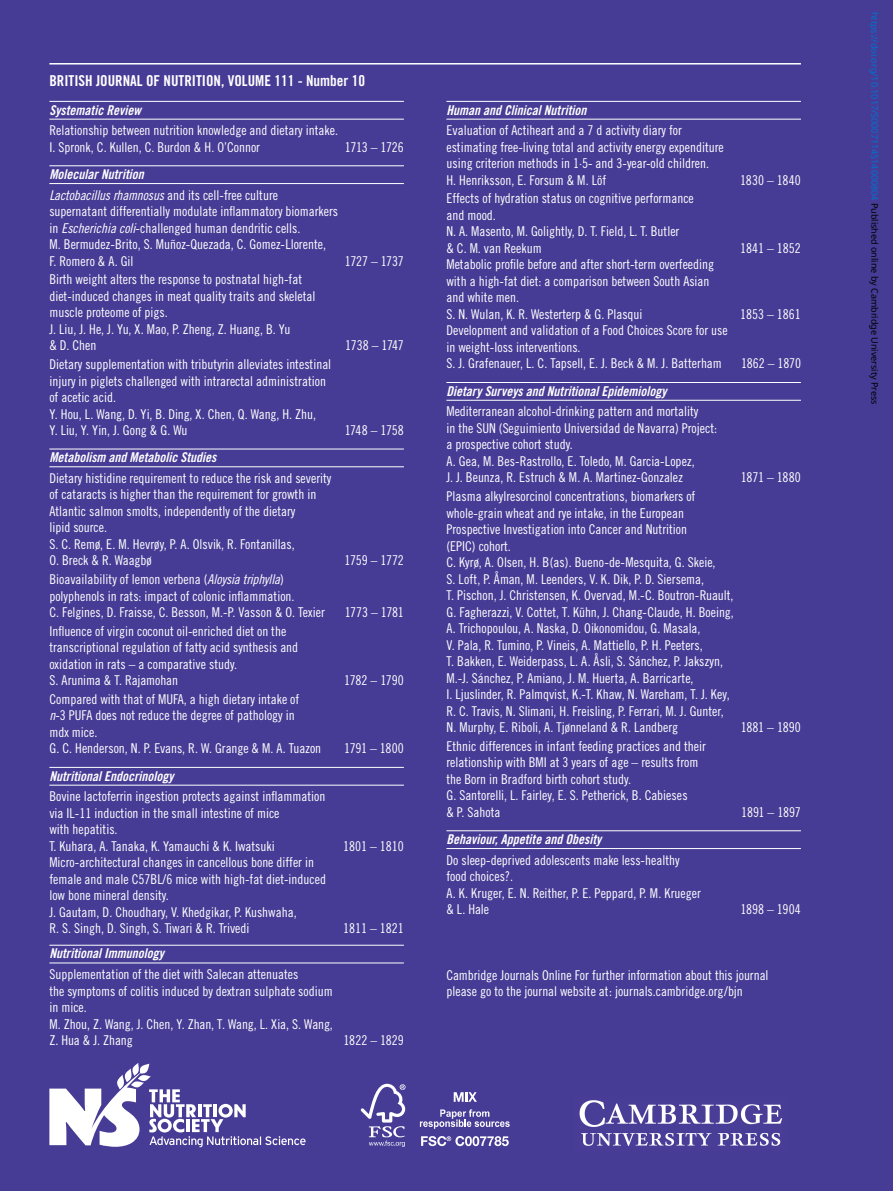
<style>
.page{position:relative;width:893px;height:1191px;background:#473c95}
.page>*{position:absolute;margin:0;border:0;box-sizing:border-box;transform-origin:0 0}
.t1{font:15px "Trade Gothic Bold Cond Twenty";color:#fff}
.t2{font:13.5px/16.5px "Trade Gothic Cond Eighteen";color:#fff}
.t3{font:13.5px "Trade Gothic Bold Cond Twenty Obl";color:#fff}
.t4{font:13.5px "Trade Gothic Cond Eighteen Obl";letter-spacing:-.015em;color:#fff}
.t5{font:13.5px "Trade Gothic Cond Eighteen";letter-spacing:-.02em;color:#fff}
.t6{font:13.5px "Trade Gothic Cond Eighteen";letter-spacing:-.03em;color:#fff}
.t7{font:13.5px "Trade Gothic Cond Eighteen";letter-spacing:-.025em;color:#fff}
.t8{font:9px "Noto Sans";color:#0172cf}
.s1{font-family:"Trade Gothic Cond Eighteen"}
.s2{font-family:"Trade Gothic Cond Eighteen Obl"}
.s3{color:#000}
</style>
<div class="page">
<hr style="left:49px;top:101px;width:355px;height:1px;background:#fff">
<hr style="left:49px;top:119px;width:355px;height:1px;background:#fff">
<hr style="left:49px;top:165px;width:355px;height:1px;background:#fff">
<hr style="left:49px;top:183px;width:355px;height:1px;background:#fff">
<hr style="left:49px;top:448px;width:355px;height:1px;background:#fff">
<hr style="left:49px;top:466px;width:355px;height:1px;background:#fff">
<hr style="left:49px;top:767px;width:355px;height:1px;background:#fff">
<hr style="left:49px;top:785px;width:355px;height:1px;background:#fff">
<hr style="left:49px;top:945px;width:355px;height:1px;background:#fff">
<hr style="left:49px;top:962px;width:355px;height:1px;background:#fff">
<hr style="left:446px;top:101px;width:355px;height:1px;background:#fff">
<hr style="left:446px;top:119px;width:355px;height:1px;background:#fff">
<hr style="left:446px;top:382px;width:355px;height:1px;background:#fff">
<hr style="left:446px;top:400px;width:355px;height:1px;background:#fff">
<hr style="left:446px;top:830px;width:355px;height:1px;background:#fff">
<hr style="left:446px;top:848px;width:355px;height:1px;background:#fff">
<hr style="left:49px;top:63px;width:752px;height:2px;background:#fff">
<img style="left:579px;top:1100px;width:204px;height:46px">
<svg style="left:49px;top:1063px;width:257px;height:84px"></svg>
<svg style="left:454px;top:1092px;width:23px;height:9px"></svg>
<svg style="left:420px;top:1109px;width:89px;height:19px"></svg>
<svg style="left:421px;top:1136px;width:88px;height:10px"></svg>
<svg style="left:361px;top:1083px;width:45px;height:63px"></svg>
<p class="t1" style="left:49px;top:75px;width:317px">BRITISH JOURNAL OF NUTRITION, VOLUME 111 - Number 10</p>
<p class="t3" style="left:49px;top:105px;width:93px">Systematic Review</p>
<p class="t2" style="left:49px;top:123px;width:290px">Relationship between nutrition knowledge and dietary intake.<br>I. Spronk, C. Kullen, C. Burdon &amp; H. O’Connor</p>
<p class="t3" style="left:49px;top:169px;width:96px">Molecular Nutrition</p>
<p class="t4" style="left:49px;top:190px;width:230px">Lactobacillus rhamnosus <span class="s1">and its cell-free culture</span></p>
<p class="t2" style="left:49px;top:204px;width:290px">supernatant differentially modulate inflammatory biomarkers in <span class="s2">Escherichia coli</span>-challenged human dendritic cells.<br>M. Bermudez-Brito, S. Muñoz-Quezada, C. Gomez-Llorente,<br>F. Romero &amp; A. Gil</p>
<p class="t2" style="left:49px;top:272px;width:268px">Birth weight alters the response to postnatal high-fat diet-induced changes in meat quality traits and skeletal muscle proteome of pigs.<br>J. Liu, J. He, J. Yu, X. Mao, P. Zheng, Z. Huang, B. Yu<br>&amp; D. Chen</p>
<p class="t2" style="left:49px;top:357px;width:283px">Dietary supplementation with tributyrin alleviates intestinal injury in piglets challenged with intrarectal administration of acetic acid.<br>Y. Hou, L. Wang, D. Yi, B. Ding, X. Chen, Q. Wang, H. Zhu,<br>Y. Liu, Y. Yin, J. Gong &amp; G. Wu</p>
<p class="t3" style="left:49px;top:452px;width:169px">Metabolism and Metabolic Studies</p>
<p class="t2" style="left:49px;top:471px;width:283px">Dietary histidine requirement to reduce the risk and severity of cataracts is higher than the requirement for growth in Atlantic salmon smolts, independently of the dietary<br>lipid source.<br>S. C. Remø, E. M. Hevrøy, P. A. Olsvik, R. Fontanillas,<br>O. Breck &amp; R. Waagbø</p>
<p class="t2" style="left:49px;top:572px;width:277px">Bioavailability of lemon verbena (<span class="s2">Aloysia triphylla</span>) polyphenols in rats: impact of colonic inflammation.<br>C. Felgines, D. Fraisse, C. Besson, M.-P. Vasson &amp; O. Texier</p>
<p class="t2" style="left:49px;top:624px;width:250px">Influence of virgin coconut oil-enriched diet on the transcriptional regulation of fatty acid synthesis and oxidation in rats – a comparative study.<br>S. Arunima &amp; T. Rajamohan</p>
<p class="t2" style="left:49px;top:692px;width:273px">Compared with that of MUFA, a high dietary intake of<br><span class="s2">n</span>-3 PUFA does not reduce the degree of pathology in<br>mdx mice.<br>G. C. Henderson, N. P. Evans, R. W. Grange &amp; M. A. Tuazon</p>
<p class="t5" style="left:345px;top:142px;width:61px">1713 – 1726</p>
<p class="t2" style="left:345px;top:254px;width:61px">1727 – 1737</p>
<p class="t6" style="left:345px;top:340px;width:60px">1738 – 1747</p>
<p class="t7" style="left:345px;top:425px;width:61px">1748 – 1758</p>
<p class="t2" style="left:345px;top:553px;width:61px">1759 – 1772</p>
<p class="t2" style="left:345px;top:605px;width:61px">1773 – 1781</p>
<p class="t2" style="left:344px;top:673px;width:61px">1782 – 1790</p>
<p class="t2" style="left:344px;top:741px;width:61px">1791 – 1800</p>
<p class="t3" style="left:49px;top:771px;width:126px">Nutritional Endocrinology</p>
<p class="t2" style="left:49px;top:789px;width:277px">Bovine lactoferrin ingestion protects against inflammation via IL-11 induction in the small intestine of mice<br>with hepatitis.<br>T. Kuhara, A. Tanaka, K. Yamauchi &amp; K. Iwatsuki</p>
<p class="t2" style="left:49px;top:855px;width:278px">Micro-architectural changes in cancellous bone differ in female and male C57BL/6 mice with high-fat diet-induced low bone mineral density.<br>J. Gautam, D. Choudhary, V. Khedgikar, P. Kushwaha,<br>R. S. Singh, D. Singh, S. Tiwari &amp; R. Trivedi</p>
<p class="t3" style="left:49px;top:948px;width:116px">Nutritional Immunology</p>
<p class="t2" style="left:49px;top:967px;width:285px">Supplementation of the diet with Salecan attenuates<br>the symptoms of colitis induced by dextran sulphate sodium in mice.<br>M. Zhou, Z. Wang, J. Chen, Y. Zhan, T. Wang, L. Xia, S. Wang, Z. Hua &amp; J. Zhang</p>
<p class="t2" style="left:343px;top:839px;width:62px">1801 – 1810</p>
<p class="t2" style="left:343px;top:921px;width:62px">1811 – 1821</p>
<p class="t2" style="left:344px;top:1033px;width:62px">1822 – 1829</p>
<p class="t3" style="left:446px;top:105px;width:142px">Human and Clinical Nutrition</p>
<p class="t2" style="left:446px;top:123px;width:279px">Evaluation of Actiheart and a 7 d activity diary for estimating free-living total and activity energy expenditure using criterion methods in 1·5- and 3-year-old children.<br>H. Henriksson, E. Forsum &amp; M. Löf</p>
<p class="t2" style="left:446px;top:191px;width:249px">Effects of hydration status on cognitive performance and mood.<br>N. A. Masento, M. Golightly, D. T. Field, L. T. Butler<br>&amp; C. M. van Reekum</p>
<p class="t2" style="left:446px;top:257px;width:269px">Metabolic profile before and after short-term overfeeding with a high-fat diet: a comparison between South Asian and white men.<br>S. N. Wulan, K. R. Westerterp &amp; G. Plasqui</p>
<p class="t2" style="left:446px;top:323px;width:283px">Development and validation of a Food Choices Score for use in weight-loss interventions.<br>S. J. Grafenauer, L. C. Tapsell, E. J. Beck &amp; M. J. Batterham</p>
<p class="t3" style="left:446px;top:386px;width:222px">Dietary Surveys and Nutritional Epidemiology</p>
<p class="t2" style="left:446px;top:404px;width:272px">Mediterranean alcohol-drinking pattern and mortality<br>in the SUN (Seguimiento Universidad de Navarra) Project: a prospective cohort study.<br>A. Gea, M. Bes-Rastrollo, E. Toledo, M. Garcia-Lopez,<br>J. J. Beunza, R. Estruch &amp; M. A. Martinez-Gonzalez</p>
<p class="t2" style="left:446px;top:489px;width:289px">Plasma alkylresorcinol concentrations, biomarkers of whole-grain wheat and rye intake, in the European Prospective Investigation into Cancer and Nutrition<br>(EPIC) cohort.<br>C. Kyrø, A. Olsen, H. B(as). Bueno-de-Mesquita, G. Skeie,<br>S. Loft, P. Åman, M. Leenders, V. K. Dik, P. D. Siersema,<br>T. Pischon, J. Christensen, K. Overvad, M.-C. Boutron-Ruault, G. Fagherazzi, V. Cottet, T. Kühn, J. Chang-Claude, H. Boeing, A. Trichopoulou, A. Naska, D. Oikonomidou, G. Masala,<br>V. Pala, R. Tumino, P. Vineis, A. Mattiello, P. H. Peeters,<br>T. Bakken, E. Weiderpass, L. A. Åsli, S. Sánchez, P. Jakszyn, M.-J. Sánchez, P. Amiano, J. M. Huerta, A. Barricarte,<br>I. Ljuslinder, R. Palmqvist, K.-T. Khaw, N. Wareham, T. J. Key, R. C. Travis, N. Slimani, H. Freisling, P. Ferrari, M. J. Gunter, N. Murphy, E. Riboli, A. Tjønneland &amp; R. Landberg</p>
<p class="t2" style="left:446px;top:739px;width:261px">Ethnic differences in infant feeding practices and their relationship with BMI at 3 years of age – results from the Born in Bradford birth cohort study.<br>G. Santorelli, L. Fairley, E. S. Petherick, B. Cabieses<br>&amp; P. Sahota</p>
<p class="t3" style="left:446px;top:834px;width:156px">Behaviour, Appetite and Obesity</p>
<p class="t2" style="left:446px;top:852px;width:256px">Do sleep-deprived adolescents make less-healthy food choices?.<br>A. K. Kruger, E. N. Reither, P. E. Peppard, P. M. Krueger &amp; L. Hale</p>
<p class="t2" style="left:740px;top:173px;width:62px">1830 – 1840</p>
<p class="t2" style="left:740px;top:241px;width:62px">1841 – 1852</p>
<p class="t2" style="left:740px;top:307px;width:62px">1853 – 1861</p>
<p class="t2" style="left:741px;top:356px;width:61px">1862 – 1870</p>
<p class="t2" style="left:741px;top:470px;width:62px">1871 – 1880</p>
<p class="t2" style="left:741px;top:720px;width:62px">1881 – 1890</p>
<p class="t2" style="left:741px;top:805px;width:61px">1891 – 1897</p>
<p class="t2" style="left:740px;top:902px;width:62px">1898 – 1904</p>
<p class="t2" style="left:446px;top:967px;width:324px">Cambridge Journals Online For further information about this journal please go to the journal website at: journals.cambridge.org/bjn</p>
<p class="t8" style="left:881px;top:12px;width:394px;rotate:90deg">https://doi.org/10.1017/S0007114514000804 <span class="s3">Published online by Cambridge University Press</span></p>
</div>
